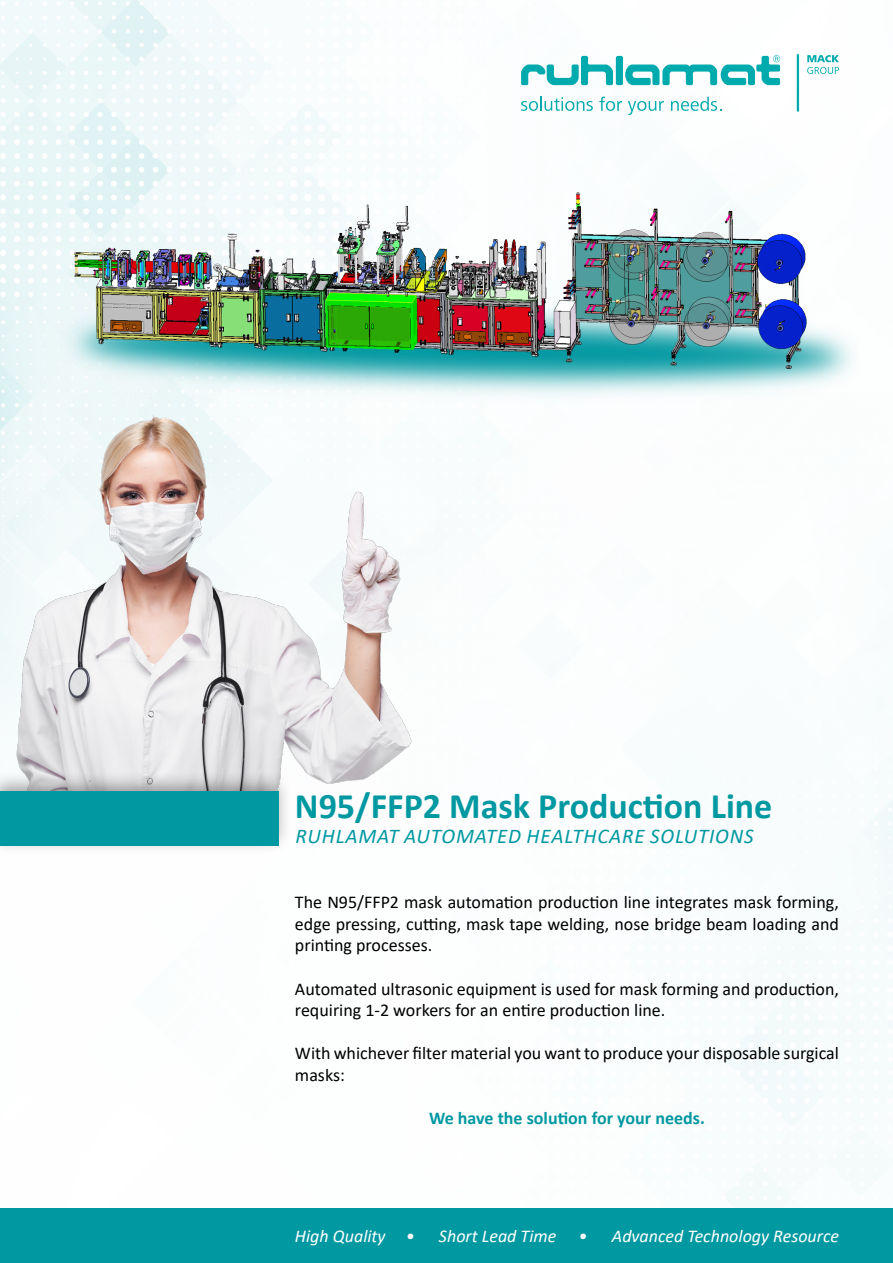
<style>
.page{position:relative;width:893px;height:1263px;background:#fff}
.page>*{position:absolute;margin:0;border:0;box-sizing:border-box;transform-origin:0 0}
.t1{font:700 36px "Calibri";color:#0098a1}
.t2{font:italic 21px "Calibri";letter-spacing:.04em;color:#0098a1}
.t3{font:18px/21.6px "Calibri";color:#000}
.t4{font:italic 18px "Calibri";color:#fff}
.t5{font:700 18px "Calibri";color:#0098a1}
</style>
<div class="page">
<img style="left:0;top:0;width:800px;height:370px">
<img style="left:0;top:799px;width:893px;height:410px">
<img style="left:0;top:370px;width:412px;height:414px">
<div style="left:0;top:771px;width:292px;height:84px;background:#000;opacity:.35"></div>
<div style="left:0;top:792px;width:278px;height:54px;background:#0098a1"></div>
<div style="left:616px;top:56px;width:7px;height:29px;background:#00aaad;border-radius:2px"></div>
<svg style="left:521px;top:56px;width:92px;height:17px"></svg>
<svg style="left:625px;top:55px;width:155px;height:18px"></svg>
<svg style="left:807px;top:55px;width:32px;height:18px"></svg>
<hr style="left:797px;top:54px;width:2px;height:58px;background:#00aaad">
<div style="left:0;top:1209px;width:893px;height:54px;background:#0098a1"></div>
<img style="left:54px;top:73px;width:800px;height:434px">
<p class="t1" style="left:295px;top:781px;width:479px">N95/FFP2 Mask Production Line</p>
<p class="t2" style="left:295px;top:822px;width:460px">RUHLAMAT AUTOMATED HEALTHCARE SOLUTIONS</p>
<p class="t3" style="left:295px;top:891px;width:545px;text-align:justify">The N95/FFP2 mask automation production line integrates mask forming, edge pressing, cutting, mask tape welding, nose bridge beam loading and printing processes.</p>
<p class="t3" style="left:295px;top:977px;width:545px">Automated ultrasonic equipment is used for mask forming and production, requiring 1-2 workers for an entire production line.</p>
<p class="t3" style="left:295px;top:1042px;width:545px">With whichever filter material you want to produce your disposable surgical masks:</p>
<p class="t5" style="left:429px;top:1105px;width:277px">We have the solution for your needs.</p>
<p class="t4" style="left:295px;top:1223px;width:92px">High Quality</p>
<p class="t4" style="left:406px;top:1223px;width:10px">•</p>
<p class="t4" style="left:439px;top:1223px;width:119px">Short Lead Time</p>
<p class="t4" style="left:578px;top:1223px;width:10px">•</p>
<p class="t4" style="left:612px;top:1223px;width:229px">Advanced Technology Resource</p>
</div>
